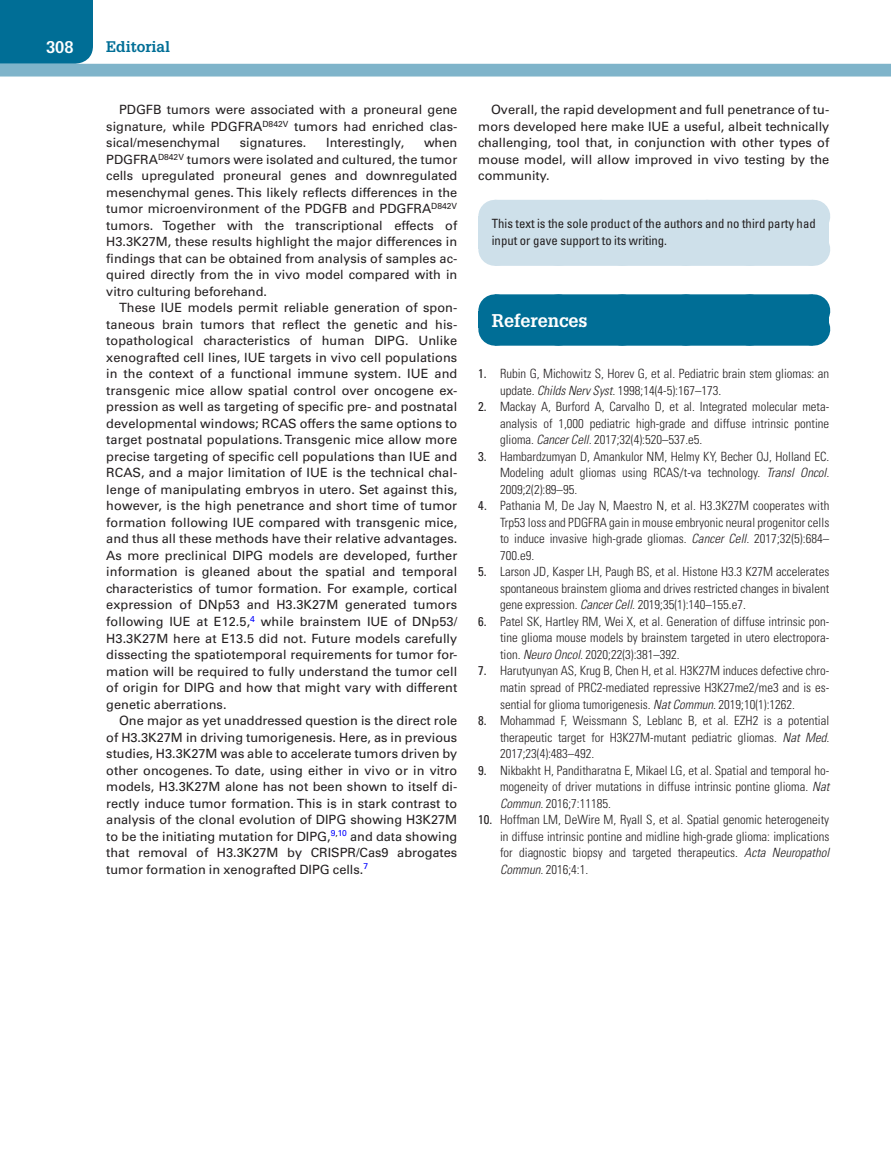
<style>
.page{position:relative;width:891px;height:1175px;background:#fff}
.page>*{position:absolute;margin:0;border:0;box-sizing:border-box;transform-origin:0 0}
.t1{font:700 18px "Glypha LT Std";color:#fff}
.t2{font:700 16.5px "Glypha LT Std";color:#fff}
.t3{font:700 15px "Glypha LT Std";color:#006e96}
.t4{font:12.75px/16.5px "Univers LT Std";color:#231f20;text-align:justify}
.t5{font:300 condensed 12.75px/16.5px "Univers LT Std";color:#231f20;text-align:justify}
.t6{font:condensed 12.75px/16.5px "Univers LT Std";color:#231f20}
.s1{font-weight:400}
.s2{font-style:italic}
</style>
<div class="page">
<div style="left:0;top:0;width:93px;height:64px;background:#006e96"></div>
<div style="left:0;top:64px;width:891px;height:12px;background:#7fb4ca"></div>
<div style="left:478px;top:216px;width:351px;height:32px;background:#cee0ea"></div>
<div style="left:495px;top:200px;width:318px;height:33px;background:#cee0ea"></div>
<hr style="left:813px;top:200px;width:1px;height:33px;background:#cee0ea">
<div style="left:495px;top:233px;width:318px;height:33px;background:#cee0ea"></div>
<hr style="left:813px;top:233px;width:1px;height:33px;background:#cee0ea">
<div style="left:478px;top:311px;width:351px;height:17px;background:#006e96"></div>
<div style="left:495px;top:294px;width:318px;height:33px;background:#006e96"></div>
<hr style="left:813px;top:294px;width:1px;height:33px;background:#006e96">
<div style="left:495px;top:313px;width:318px;height:33px;background:#006e96"></div>
<svg style="left:558px;top:294px;width:223px;height:52px"></svg>
<hr style="left:813px;top:313px;width:1px;height:33px;background:#006e96">
<p class="t2" style="left:46px;top:37px;width:29px">308</p>
<p class="t3" style="left:106px;top:37px;width:65px">Editorial</p>
<p class="t4" style="left:106px;top:102px;width:353px;text-indent:13px">PDGFB tumors were associated with a proneural gene signature, while PDGFRA<sup>D842V</sup> tumors had enriched clas&shy;sical/mesenchymal</p>
<p class="t4" style="left:240px;top:135px;width:68px">signatures.</p>
<p class="t4" style="left:326px;top:135px;width:79px">Interestingly,</p>
<p class="t4" style="left:106px;top:135px;width:353px;text-indent:318px">when PDGFRA<sup>D842V</sup> tumors were isolated and cultured, the tumor cells upregulated proneural genes and downregulated mesenchymal genes. This likely reflects differences in the tumor microenvironment of the PDGFB and PDGFRA<sup>D842V </sup>tumors. Together with the transcriptional effects of H3.3K27M, these results highlight the major differences in findings that can be obtained from analysis of samples ac&shy;quired directly from the in vivo model compared with in vitro culturing beforehand.</p>
<p class="t4" style="left:106px;top:300px;width:353px;text-indent:13px">These IUE models permit reliable generation of spon&shy;taneous brain tumors that reflect the genetic and his&shy;topathological characteristics of human DIPG. Unlike xenografted cell lines, IUE targets in vivo cell populations in the context of a functional immune system. IUE and transgenic mice allow spatial control over oncogene ex&shy;pression as well as targeting of specific pre- and postnatal developmental windows; RCAS offers the same options to target postnatal populations. Transgenic mice allow more precise targeting of specific cell populations than IUE and RCAS, and a major limitation of IUE is the technical chal&shy;lenge of manipulating embryos in utero. Set against this, however, is the high penetrance and short time of tumor formation following IUE compared with transgenic mice, and thus all these methods have their relative advantages.<br>As more preclinical DIPG models are developed, further information is gleaned about the spatial and temporal characteristics of tumor formation. For example, cortical expression of DNp53 and H3.3K27M generated tumors following IUE at E12.5,<sup>4</sup> while brainstem IUE of DNp53/ H3.3K27M here at E13.5 did not. Future models carefully dissecting the spatiotemporal requirements for tumor for&shy;mation will be required to fully understand the tumor cell of origin for DIPG and how that might vary with different genetic aberrations.</p>
<p class="t4" style="left:106px;top:712px;width:353px;text-indent:13px">One major as yet unaddressed question is the direct role of H3.3K27M in driving tumorigenesis. Here, as in previous studies, H3.3K27M was able to accelerate tumors driven by other oncogenes. To date, using either in vivo or in vitro models, H3.3K27M alone has not been shown to itself di&shy;rectly induce tumor formation. This is in stark contrast to analysis of the clonal evolution of DIPG showing H3K27M to be the initiating mutation for DIPG,<sup>9</sup><sup>,</sup><sup>10</sup> and data showing that removal of H3.3K27M by CRISPR/Cas9 abrogates tumor formation in xenografted DIPG cells.<sup>7</sup></p>
<p class="t4" style="left:478px;top:102px;width:353px;text-indent:13px">Overall, the rapid development and full penetrance of tu&shy;mors developed here make IUE a useful, albeit technically challenging, tool that, in conjunction with other types of mouse model, will allow improved in vivo testing by the community.</p>
<p class="t6" style="left:492px;top:215px;width:325px">This text is the sole product of the authors and no third party had input or gave support to its writing.</p>
<h1 class="t1" style="left:492px;top:310px;width:97px">References</h1>
<p class="t5" style="left:500px;top:365px;width:331px;text-indent:-22px"><span class="s1">1.</span> Rubin G, Michowitz S, Horev G, et al. Pediatric brain stem gliomas: an update. <span class="s2">Childs Nerv Syst.</span> 1998;14(4-5):167–173.</p>
<p class="t5" style="left:500px;top:398px;width:331px;text-indent:-22px"><span class="s1">2.</span> Mackay A, Burford A, Carvalho D, et al. Integrated molecular meta&shy;analysis of 1,000 pediatric high-grade and diffuse intrinsic pontine glioma. <span class="s2">Cancer Cell.</span> 2017;32(4):520–537.e5.</p>
<p class="t5" style="left:500px;top:448px;width:331px;text-indent:-22px"><span class="s1">3.</span> Hambardzumyan D, Amankulor NM, Helmy KY, Becher OJ, Holland EC.<br>Modeling adult gliomas using RCAS/t-va technology. <span class="s2">Transl Oncol.<br></span>2009;2(2):89–95.</p>
<p class="t5" style="left:500px;top:497px;width:331px;text-indent:-22px"><span class="s1">4.</span> Pathania M, De Jay N, Maestro N, et al. H3.3K27M cooperates with Trp53 loss and PDGFRA gain in mouse embryonic neural progenitor cells to induce invasive high-grade gliomas. <span class="s2">Cancer Cell.</span> 2017;32(5):684– 700.e9.</p>
<p class="t5" style="left:500px;top:563px;width:331px;text-indent:-22px"><span class="s1">5.</span> Larson JD, Kasper LH, Paugh BS, et al. Histone H3.3 K27M accelerates spontaneous brainstem glioma and drives restricted changes in bivalent gene expression. <span class="s2">Cancer Cell.</span> 2019;35(1):140–155.e7.</p>
<p class="t5" style="left:500px;top:613px;width:331px;text-indent:-22px"><span class="s1">6.</span> Patel SK, Hartley RM, Wei X, et al. Generation of diffuse intrinsic pon&shy;tine glioma mouse models by brainstem targeted in utero electropora&shy;tion. <span class="s2">Neuro Oncol.</span> 2020;22(3):381–392.</p>
<p class="t5" style="left:500px;top:662px;width:331px;text-indent:-22px"><span class="s1">7.</span> Harutyunyan AS, Krug B, Chen H, et al. H3K27M induces defective chro&shy;matin spread of PRC2-mediated repressive H3K27me2/me3 and is es&shy;sential for glioma tumorigenesis. <span class="s2">Nat Commun.</span> 2019;10(1):1262.</p>
<p class="t5" style="left:500px;top:712px;width:331px;text-indent:-22px"><span class="s1">8.</span> Mohammad F, Weissmann S, Leblanc B, et al. EZH2 is a potential therapeutic target for H3K27M-mutant pediatric gliomas. <span class="s2">Nat Med.<br></span>2017;23(4):483–492.</p>
<p class="t5" style="left:500px;top:761px;width:331px;text-indent:-22px"><span class="s1">9.</span> Nikbakht H, Panditharatna E, Mikael LG, et al. Spatial and temporal ho&shy;mogeneity of driver mutations in diffuse intrinsic pontine glioma. <span class="s2">Nat Commun.</span> 2016;7:11185.</p>
<p class="t5" style="left:500px;top:811px;width:331px;text-indent:-22px"><span class="s1">10.</span> Hoffman LM, DeWire M, Ryall S, et al. Spatial genomic heterogeneity in diffuse intrinsic pontine and midline high-grade glioma: implications for diagnostic biopsy and targeted therapeutics. <span class="s2">Acta Neuropathol Commun.</span> 2016;4:1.</p>
</div>
